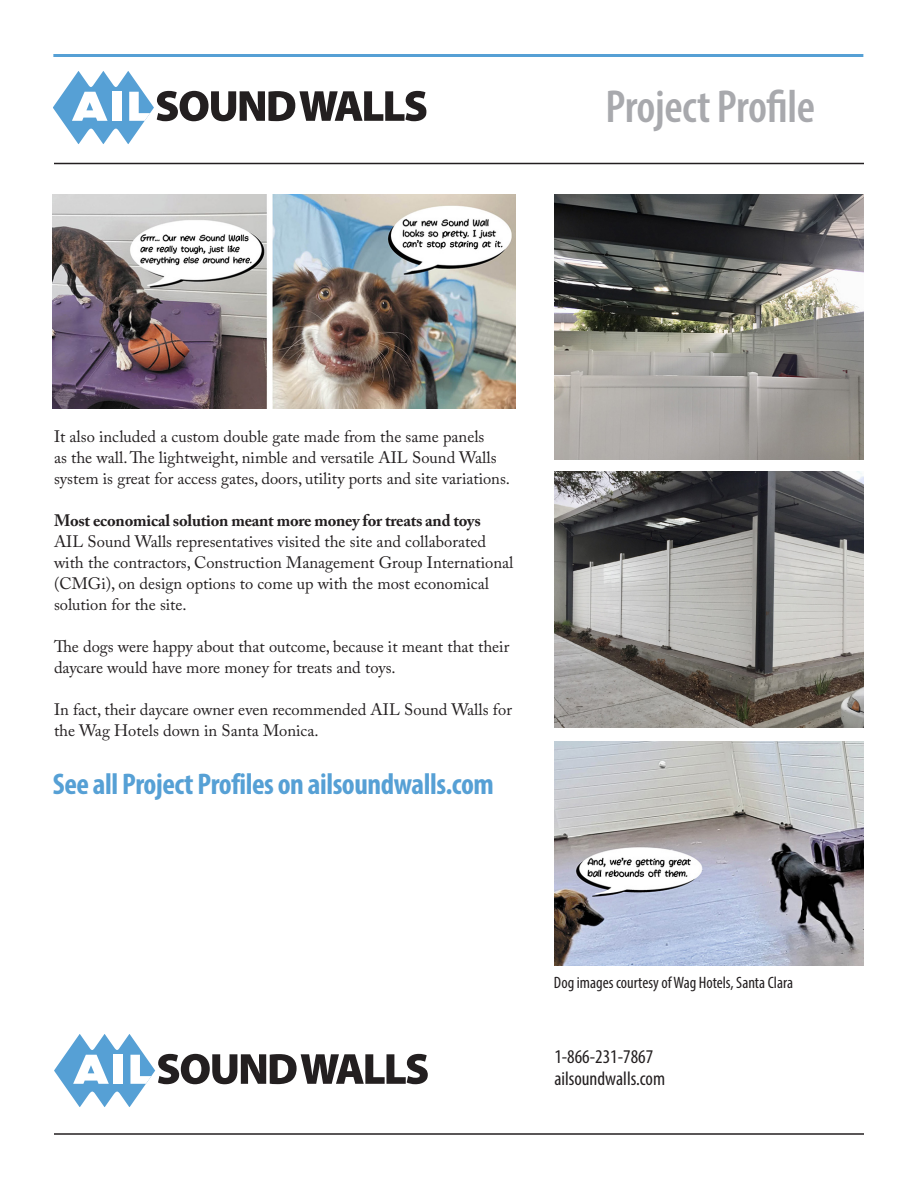
<style>
.page{position:relative;width:918px;height:1188px;background:#fff}
.page>*{position:absolute;margin:0;border:0;box-sizing:border-box;transform-origin:0 0}
._047__Sub_Head{font:600 condensed 46.5px "Myriad Pro";letter-spacing:-.01em;color:#a8a9ad}
.Header_Blue_2{font:700 condensed 30px "Myriad Pro";letter-spacing:-.015em;color:#56a0d5}
._144_Products{font:condensed 19.5px "Myriad Pro";color:#231f20}
.copy{font:16.5px/21px "Adobe Caslon Pro";color:#231f20}
.Sub_2{font:700 16.5px "Adobe Caslon Pro";letter-spacing:-.015em;color:#231f20}
.t1{font:condensed 16.5px "Myriad Pro";color:#231f20}
</style>
<div class="page">
<hr style="left:53px;top:54px;width:810px;height:3px;background:#56a0d5">
<hr style="left:54px;top:163px;width:810px;height:1px;background:#231f20">
<svg style="left:54px;top:1034px;width:374px;height:73px"></svg>
<hr style="left:54px;top:1133px;width:810px;height:2px;background:#231f20">
<svg style="left:53px;top:71px;width:374px;height:73px"></svg>
<img style="left:555px;top:194px;width:308px;height:266px">
<img style="left:555px;top:472px;width:308px;height:256px">
<img style="left:555px;top:741px;width:308px;height:225px">
<img style="left:53px;top:194px;width:463px;height:215px">
<p class="_047__Sub_Head" style="left:605px;top:78px;width:211px">Project Profile</p>
<p class="copy" style="left:54px;top:426px;width:458px">It also included a custom double gate made from the same panels<br>as the wall. The lightweight, nimble and versatile AIL Sound Walls system is great for access gates, doors, utility ports and site variations.</p>
<p class="Sub_2" style="left:54px;top:511px;width:428px">Most economical solution meant more money for treats and toys</p>
<p class="copy" style="left:54px;top:531px;width:461px">AIL Sound Walls representatives visited the site and collaborated with the contractors, Construction Management Group International (CMGi), on design options to come up with the most economical solution for the site.</p>
<p class="copy" style="left:54px;top:636px;width:457px">The dogs were happy about that outcome, because it meant that their daycare would have more money for treats and toys.</p>
<p class="copy" style="left:54px;top:699px;width:459px">In fact, their daycare owner even recommended AIL Sound Walls for the Wag Hotels down in Santa Monica.</p>
<p class="Header_Blue_2" style="left:53px;top:765px;width:443px">See all Project Profiles on ailsoundwalls.com</p>
<p class="t1" style="left:554px;top:972px;width:241px">Dog images courtesy of Wag Hotels, Santa Clara</p>
<p class="_144_Products" style="left:554px;top:1044px;width:100px">1-866-231-7867</p>
<p class="_144_Products" style="left:554px;top:1067px;width:112px">ailsoundwalls.com</p>
</div>
